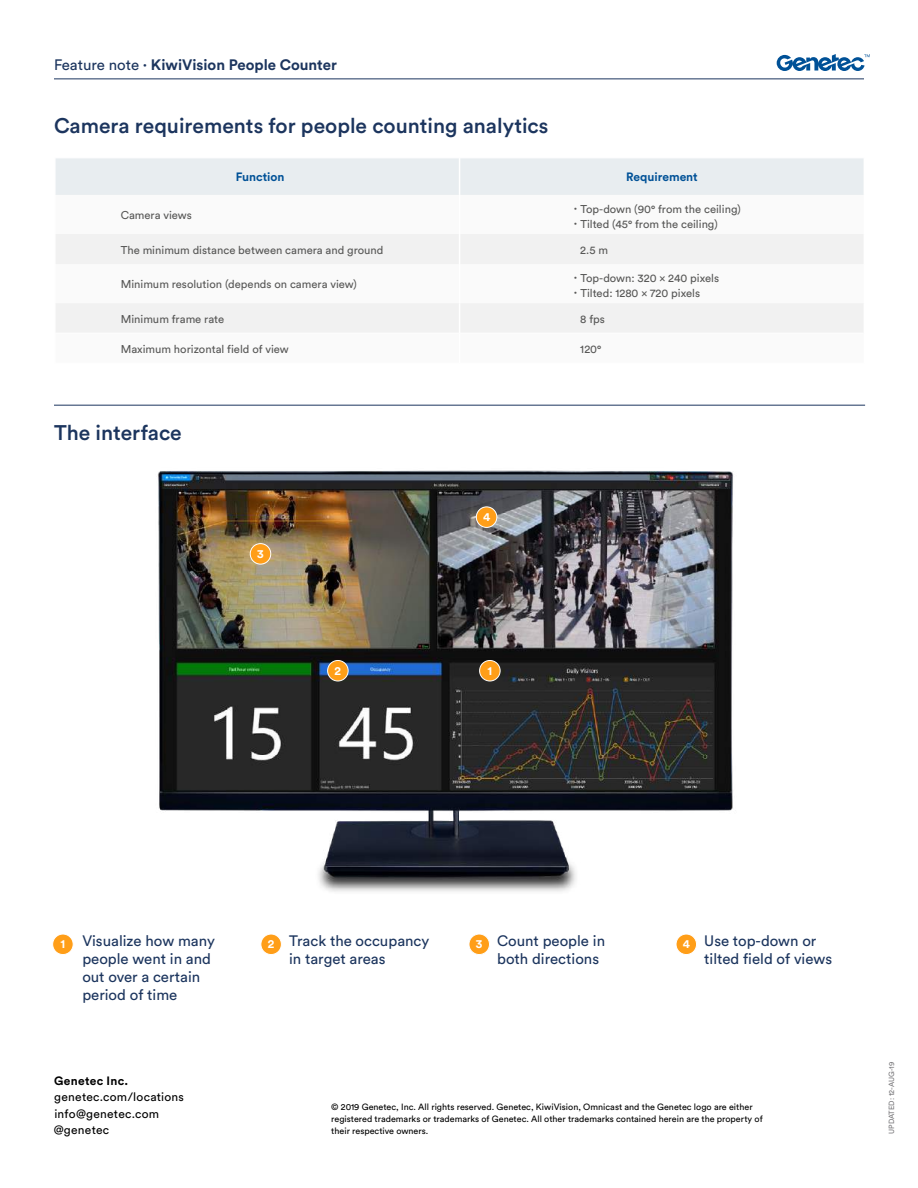
<style>
.page{position:relative;width:918px;height:1188px;background:#fff}
.page>*{position:absolute;margin:0;border:0;box-sizing:border-box;transform-origin:0 0}
.t1{font:500 21px "Circular Pro";color:#1c355e}
.t2{font:15px/18px "Circular Pro";color:#1c355e}
.t3{font:700 15px "Circular Pro";color:#1c355e}
.t4{font:12px/16.5px "Circular Pro";letter-spacing:.02em;color:#000}
.t5{font:700 12px "Circular Pro";color:#005197}
.t6{font:700 12px "Circular Pro";letter-spacing:.025em;color:#000}
.t7{font:700 12px "Circular Pro";color:#fff}
.t8{font:11.25px/15px "Circular Pro";color:#575756}
.t9{font:9px/12px "Circular Pro";color:#000}
.t10{font:7.5px "Circular Pro";color:#78777a}
.s1{font-weight:400}
.s2{font-size:15px}
</style>
<div class="page">
<hr style="left:54px;top:405px;width:811px;height:1px;background:#1c355e">
<hr style="left:54px;top:78px;width:810px;height:1px;background:#1c355e">
<svg style="left:777px;top:54px;width:93px;height:17px"></svg>
<div style="left:53px;top:934px;width:20px;height:21px;background:#ff9e18;border-radius:50%"></div>
<div style="left:52px;top:934px;width:22px;height:21px;border:1px solid #fff;border-radius:50%"></div>
<div style="left:261px;top:934px;width:20px;height:21px;background:#ff9e18;border-radius:50%"></div>
<div style="left:261px;top:934px;width:21px;height:21px;border:1px solid #fff;border-radius:50%"></div>
<div style="left:469px;top:934px;width:20px;height:21px;background:#ff9e18;border-radius:50%"></div>
<div style="left:469px;top:934px;width:21px;height:21px;border:1px solid #fff;border-radius:50%"></div>
<div style="left:676px;top:934px;width:21px;height:21px;background:#ff9e18;border-radius:50%"></div>
<div style="left:676px;top:934px;width:21px;height:21px;border:1px solid #fff;border-radius:50%"></div>
<img style="left:158px;top:470px;width:575px;height:422px">
<div style="left:480px;top:660px;width:20px;height:21px;background:#ff9e18;border-radius:50%"></div>
<div style="left:479px;top:660px;width:22px;height:21px;border:1px solid #fff;border-radius:50%"></div>
<div style="left:328px;top:660px;width:20px;height:21px;background:#ff9e18;border-radius:50%"></div>
<div style="left:327px;top:660px;width:22px;height:21px;border:1px solid #fff;border-radius:50%"></div>
<div style="left:476px;top:507px;width:21px;height:20px;background:#ff9e18;border-radius:50%"></div>
<div style="left:476px;top:507px;width:21px;height:21px;border:1px solid #fff;border-radius:50%"></div>
<div style="left:250px;top:544px;width:21px;height:20px;background:#ff9e18;border-radius:50%"></div>
<div style="left:250px;top:543px;width:21px;height:22px;border:1px solid #fff;border-radius:50%"></div>
<div style="left:56px;top:159px;width:808px;height:36px;background:#e8edf0"></div>
<svg style="left:56px;top:234px;width:807px;height:98px;fill:#f1f1f1"></svg>
<hr style="left:459px;top:158px;width:1px;height:37px;background:#fff">
<hr style="left:459px;top:234px;width:1px;height:30px;background:#fff">
<hr style="left:459px;top:264px;width:1px;height:39px;background:#fff">
<hr style="left:459px;top:303px;width:1px;height:30px;background:#fff">
<h2 class="t3" style="left:54px;top:54px;width:285px"><span class="s1">Feature note</span> · KiwiVision People Counter</h2>
<h1 class="t1" style="left:54px;top:112px;width:496px">Camera requirements for people counting analytics</h1>
<p class="t5" style="left:236px;top:169px;width:50px">Function</p>
<p class="t5" style="left:626px;top:169px;width:73px">Requirement</p>
<p class="t8" style="left:121px;top:207px;width:73px">Camera views</p>
<p class="t8" style="left:574px;top:201px;width:169px"><span class="s2">⋅</span> Top-down (90° from the ceiling) <span class="s2">⋅</span> Tilted (45° from the ceiling)</p>
<p class="t8" style="left:121px;top:242px;width:264px">The minimum distance between camera and ground</p>
<p class="t8" style="left:580px;top:242px;width:29px">2.5 m</p>
<p class="t8" style="left:121px;top:276px;width:238px">Minimum resolution (depends on camera view)</p>
<p class="t8" style="left:574px;top:270px;width:147px"><span class="s2">⋅</span> Top-down: 320 x 240 pixels <span class="s2">⋅</span> Tilted: 1280 × 720 pixels</p>
<p class="t8" style="left:121px;top:311px;width:105px">Minimum frame rate</p>
<p class="t8" style="left:580px;top:311px;width:26px">8 fps</p>
<p class="t8" style="left:121px;top:341px;width:170px">Maximum horizontal field of view</p>
<p class="t8" style="left:580px;top:341px;width:23px">120°</p>
<h1 class="t1" style="left:54px;top:418px;width:129px">The interface</h1>
<p class="t7" style="left:257px;top:546px;width:8px">3</p>
<p class="t7" style="left:483px;top:509px;width:9px">4</p>
<p class="t7" style="left:335px;top:662px;width:8px">2</p>
<p class="t7" style="left:488px;top:662px;width:6px">1</p>
<h2 class="t2" style="left:82px;top:931px;width:134px">Visualize how many people went in and out over a certain period of time</h2>
<h2 class="t2" style="left:289px;top:931px;width:142px">Track the occupancy in target areas</h2>
<h2 class="t2" style="left:497px;top:931px;width:109px">Count people in both directions</h2>
<h2 class="t2" style="left:704px;top:931px;width:129px">Use top-down or tilted field of views</h2>
<p class="t7" style="left:61px;top:936px;width:6px">1</p>
<p class="t7" style="left:268px;top:936px;width:8px">2</p>
<p class="t7" style="left:476px;top:936px;width:8px">3</p>
<p class="t7" style="left:683px;top:936px;width:9px">4</p>
<p class="t6" style="left:54px;top:1072px;width:76px">Genetec Inc.</p>
<p class="t4" style="left:54px;top:1088px;width:132px">genetec.com/locations info@genetec.com @genetec</p>
<p class="t9" style="left:331px;top:1100px;width:433px">© 2019 Genetec, Inc. All rights reserved. Genetec, KiwiVision, Omnicast and the Genetec logo are either registered trademarks or trademarks of Genetec. All other trademarks contained herein are the property of their respective owners.</p>
<p class="t10" style="left:886px;top:1134px;width:74px;rotate:-90deg">UPDATED: 12-AUG-19</p>
</div>
